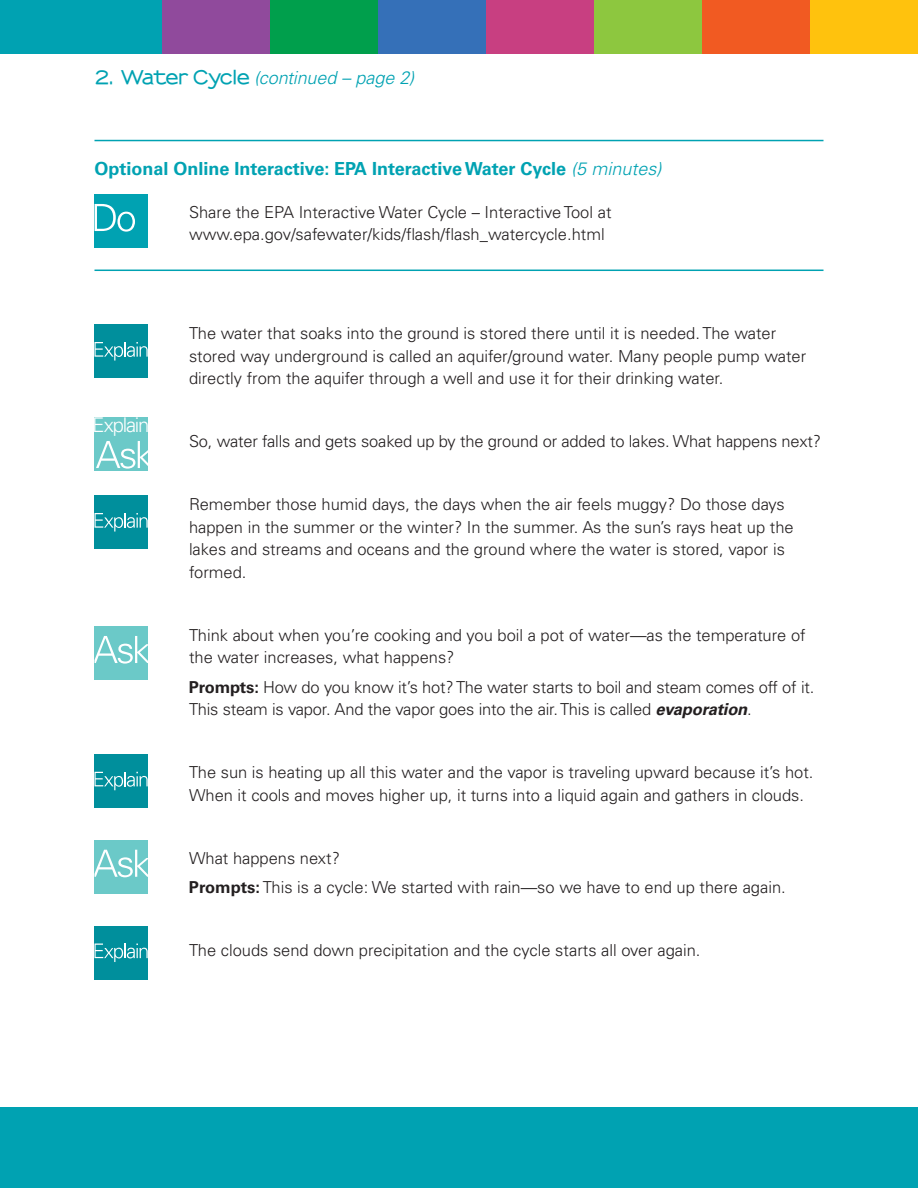
<style>
.page{position:relative;width:918px;height:1188px;background:#fff}
.page>*{position:absolute;margin:0;border:0;box-sizing:border-box;transform-origin:0 0}
.t1{font:300 20.25px "Univers LT Std";letter-spacing:-.06em;color:#fff}
.t2{font:700 18px "Univers LT Std";color:#00a2b2}
.t3{font:italic 300 18px "Univers LT Std";letter-spacing:-.005em;color:#00a2b2}
.t4{font:300 16.5px/22.5px "Univers LT Std";color:#231f20}
.s1{font-family:"Sansumi";font-weight:800;font-style:normal}
.s2{font-weight:300;font-style:italic}
.s3{font-weight:700}
.s4{font-weight:700;font-style:italic}
</style>
<div class="page">
<div style="left:0;top:0;width:162px;height:54px;background:#00a2b2"></div>
<div style="left:0;top:1107px;width:918px;height:81px;background:#00a2b2"></div>
<div style="left:810px;top:0;width:108px;height:54px;background:#ffc20d"></div>
<div style="left:594px;top:0;width:108px;height:54px;background:#8dc73f"></div>
<div style="left:486px;top:0;width:108px;height:54px;background:#c83f81"></div>
<div style="left:378px;top:0;width:108px;height:54px;background:#3570b8"></div>
<div style="left:270px;top:0;width:108px;height:54px;background:#009f4c"></div>
<div style="left:702px;top:0;width:108px;height:54px;background:#f15a22"></div>
<div style="left:162px;top:0;width:108px;height:54px;background:#904a9c"></div>
<hr style="left:94px;top:140px;width:730px;height:1px;background:#00a2b2">
<hr style="left:94px;top:270px;width:730px;height:1px;background:#00a2b2">
<div style="left:94px;top:194px;width:54px;height:54px;background:#00a2b2"></div>
<svg style="left:95px;top:204px;width:40px;height:28px"></svg>
<div style="left:94px;top:324px;width:54px;height:54px;background:#008f9c"></div>
<svg style="left:94px;top:342px;width:54px;height:19px"></svg>
<div style="left:94px;top:417px;width:54px;height:54px;background:#6bc9c8"></div>
<svg style="left:96px;top:441px;width:52px;height:28px"></svg>
<div style="left:94px;top:495px;width:54px;height:54px;background:#008f9c"></div>
<svg style="left:94px;top:513px;width:54px;height:19px"></svg>
<div style="left:94px;top:626px;width:54px;height:54px;background:#6bc9c8"></div>
<svg style="left:94px;top:636px;width:54px;height:28px"></svg>
<div style="left:94px;top:754px;width:54px;height:54px;background:#008f9c"></div>
<svg style="left:94px;top:772px;width:54px;height:18px"></svg>
<div style="left:94px;top:840px;width:54px;height:54px;background:#6bc9c8"></div>
<svg style="left:94px;top:850px;width:54px;height:27px"></svg>
<div style="left:94px;top:926px;width:54px;height:54px;background:#008f9c"></div>
<svg style="left:94px;top:944px;width:54px;height:18px"></svg>
<p class="t3" style="left:94px;top:67px;width:321px"><span class="s1">2. Water Cycle</span> (continued – page 2)</p>
<h2 class="t2" style="left:94px;top:158px;width:568px">Optional Online Interactive: EPA Interactive Water Cycle <span class="s2">(5 minutes)</span></h2>
<p class="t4" style="left:189px;top:201px;width:424px">Share the EPA Interactive Water Cycle – Interactive Tool at www.epa.gov/safewater/kids/flash/flash_watercycle.html</p>
<p class="t1" style="left:92px;top:413px;width:59px">Explain</p>
<p class="t4" style="left:189px;top:322px;width:619px">The water that soaks into the ground is stored there until it is needed. The water stored way underground is called an aquifer/ground water. Many people pump water directly from the aquifer through a well and use it for their drinking water.</p>
<p class="t4" style="left:189px;top:430px;width:633px">So, water falls and gets soaked up by the ground or added to lakes. What happens next?</p>
<p class="t4" style="left:189px;top:493px;width:606px">Remember those humid days, the days when the air feels muggy? Do those days happen in the summer or the winter? In the summer. As the sun’s rays heat up the lakes and streams and oceans and the ground where the water is stored, vapor is formed.</p>
<p class="t4" style="left:189px;top:624px;width:618px">Think about when you’re cooking and you boil a pot of water—as the temperature of the water increases, what happens?</p>
<p class="t4" style="left:189px;top:675px;width:627px"><span class="s3">Prompts:</span> How do you know it’s hot?The water starts to boil and steam comes off of it.<br>This steam is vapor. And the vapor goes into the air.This is called <span class="s4">evaporation</span>.</p>
<p class="t4" style="left:189px;top:761px;width:626px">The sun is heating up all this water and the vapor is traveling upward because it’s hot.<br>When it cools and moves higher up, it turns into a liquid again and gathers in clouds.</p>
<p class="t4" style="left:189px;top:846px;width:152px">What happens next?</p>
<p class="t4" style="left:189px;top:876px;width:598px"><span class="s3">Prompts:</span> This is a cycle: We started with rain—so we have to end up there again.</p>
<p class="t4" style="left:189px;top:939px;width:513px">The clouds send down precipitation and the cycle starts all over again.</p>
</div>
